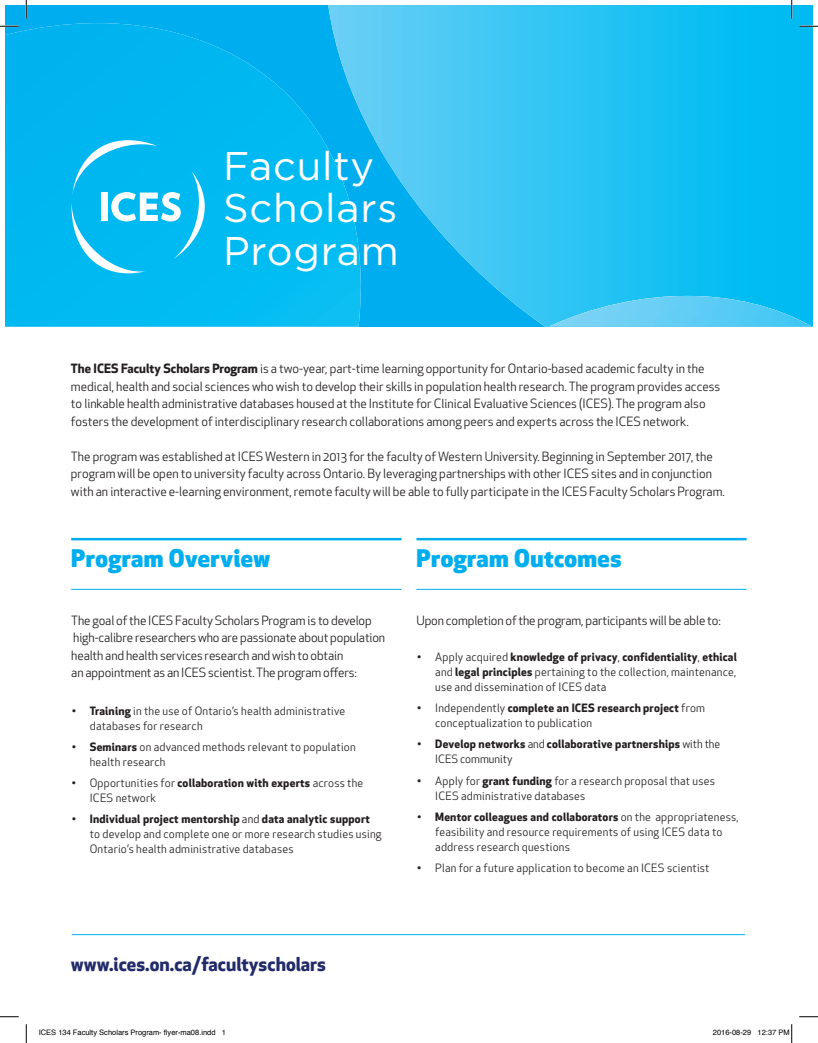
<style>
.page{position:relative;width:818px;height:1043px;background:#fff}
.page>*{position:absolute;margin:0;border:0;box-sizing:border-box;transform-origin:0 0}
.t1{font:40px/42.5px "Gotham";letter-spacing:.02em;color:#fff}
.t2{font:800 23.75px "Apex New";letter-spacing:.02em;color:#00aeef}
.t3{font:700 18.75px "Apex New";color:#222b69}
.t4{font:12.5px/17.5px "Apex New";color:#231f20}
.t5{font:11.25px/15px "Apex New";letter-spacing:.02em;color:#231f20}
.t6{font:700 11.25px/15px "Apex New";letter-spacing:.02em;color:#231f20}
.t7{font:7.5px "Helvetica";color:#000}
.s1{font-weight:700}
.s2{font-weight:400}
</style>
<div class="page">
<hr style="left:71px;top:538px;width:330px;height:2px;background:#00aeef">
<hr style="left:71px;top:589px;width:330px;height:1px;background:#00aeef">
<hr style="left:416px;top:538px;width:330px;height:2px;background:#00aeef">
<hr style="left:416px;top:589px;width:330px;height:1px;background:#00aeef">
<hr style="left:72px;top:934px;width:673px;height:1px;background:#00aeef">
<div style="left:5px;top:5px;width:807px;height:321px;background:#00aeef"></div>
<svg style="left:5px;top:23px;width:323px;height:303px"></svg>
<svg style="left:328px;top:5px;width:484px;height:321px"></svg>
<img style="left:549px;top:296px;width:262px;height:30px">
<svg style="left:71px;top:140px;width:134px;height:133px"></svg>
<svg style="left:0;top:25px;width:19px;height:2px"></svg>
<svg style="left:799px;top:25px;width:19px;height:2px"></svg>
<svg style="left:0;top:1016px;width:19px;height:1px"></svg>
<svg style="left:799px;top:1016px;width:19px;height:1px"></svg>
<svg style="left:25px;top:0;width:2px;height:19px"></svg>
<svg style="left:25px;top:1024px;width:2px;height:18px"></svg>
<svg style="left:790px;top:0;width:2px;height:19px"></svg>
<svg style="left:791px;top:1024px;width:1px;height:18px"></svg>
<h1 class="t1" style="left:223px;top:143px;width:177px">Faculty<br>Scholars<br>Program</h1>
<p class="t4" style="left:71px;top:360px;width:651px"><span class="s1">The ICES Faculty Scholars Program</span> is a two-year, part-time learning opportunity for Ontario-based academic faculty in the medical, health and social sciences who wish to develop their skills in population health research. The program provides access to linkable health administrative databases housed at the Institute for Clinical Evaluative Sciences (ICES). The program also fosters the development of interdisciplinary research collaborations among peers and experts across the ICES network.</p>
<p class="t4" style="left:71px;top:447px;width:655px">The program was established at ICES Western in 2013 for the faculty of Western University. Beginning in September 2017, the program will be open to university faculty across Ontario. By leveraging partnerships with other ICES sites and in conjunction with an interactive e-learning environment, remote faculty will be able to fully participate in the ICES Faculty Scholars Program.</p>
<h2 class="t2" style="left:71px;top:541px;width:200px">Program Overview</h2>
<h2 class="t2" style="left:416px;top:541px;width:206px">Program Outcomes</h2>
<p class="t4" style="left:71px;top:611px;width:315px">The goal of the ICES Faculty Scholars Program is to develop high-calibre researchers who are passionate about population health and health services research and wish to obtain<br>an appointment as an ICES scientist. The program offers:</p>
<p class="t5" style="left:90px;top:703px;width:257px;text-indent:-18px"><span class="s1">• Training</span> in the use of Ontario’s health administrative databases for research</p>
<p class="t5" style="left:90px;top:739px;width:267px;text-indent:-18px"><span class="s1">• Seminars</span> on advanced methods relevant to population health research</p>
<p class="t5" style="left:90px;top:775px;width:275px;text-indent:-18px">• Opportunities for <span class="s1">collaboration with experts</span> across the<br>ICES network</p>
<p class="t5" style="left:90px;top:811px;width:293px;text-indent:-18px"><span class="s1">• Individual project mentorship</span> and <span class="s1">data analytic support </span>to develop and complete one or more research studies using<br>Ontario’s health administrative databases</p>
<h3 class="t3" style="left:71px;top:950px;width:256px">www.ices.on.ca/facultyscholars</h3>
<p class="t4" style="left:416px;top:611px;width:306px">Upon completion of the program, participants will be able to:</p>
<p class="t5" style="left:435px;top:649px;width:303px;text-align:justify;text-indent:-18px">• Apply acquired <span class="s1">knowledge of privacy</span>, <span class="s1">confidentiality</span>, <span class="s1">ethical </span>and <span class="s1">legal principles</span> pertaining to the collection, maintenance, use and dissemination of ICES data</p>
<p class="t5" style="left:435px;top:700px;width:271px;text-indent:-18px">• Independently <span class="s1">complete an ICES research project</span> from conceptualization to publication</p>
<p class="t6" style="left:435px;top:736px;width:286px;text-indent:-18px">• Develop networks <span class="s2">and</span> collaborative partnerships <span class="s2">with the<br>ICES community</span></p>
<p class="t5" style="left:435px;top:773px;width:281px;text-indent:-18px">• Apply for <span class="s1">grant funding</span> for a research proposal that uses<br>ICES administrative databases</p>
<p class="t5" style="left:435px;top:809px;width:305px;text-indent:-18px"><span class="s1">• Mentor colleagues and collaborators</span> on the appropriateness, feasibility and resource requirements of using ICES data to address research questions</p>
<p class="t5" style="left:417px;top:860px;width:294px">• Plan for a future application to become an ICES scientist</p>
<p class="t7" style="left:39px;top:1027px;width:189px">ICES 134 Faculty Scholars Program- flyer-ma08.indd 1</p>
<p class="t7" style="left:712px;top:1027px;width:78px">2016-08-29 12:37 PM</p>
</div>
